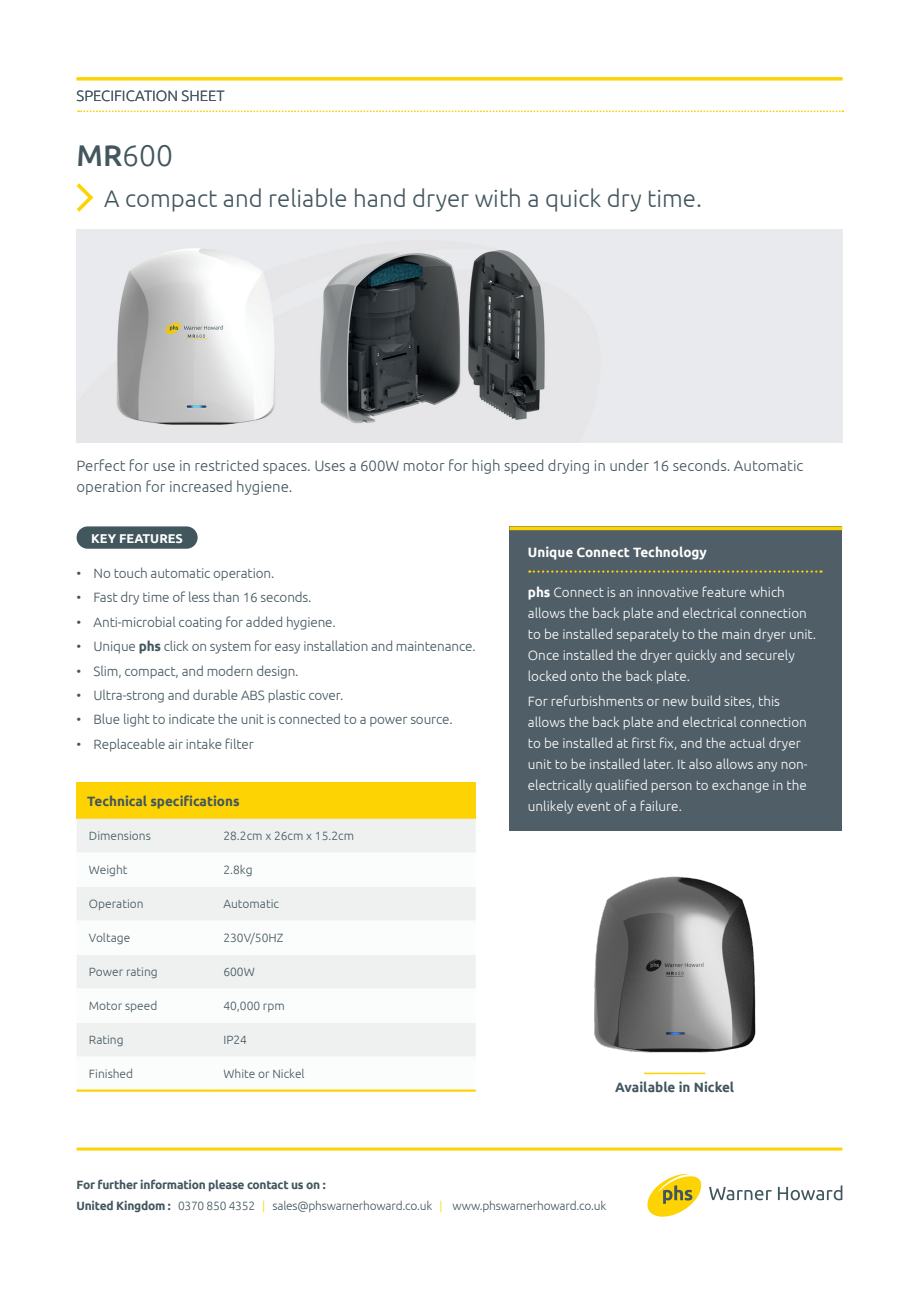
<style>
.page{position:relative;width:919px;height:1289px;background:#fff}
.page>*{position:absolute;margin:0;border:0;box-sizing:border-box;transform-origin:0 0}
.t1{font:300 30px "Ubuntu";color:#42565e}
.t2{font:300 24px "Ubuntu";color:#42565e}
.Category_Name{font:300 15px/21px "Ubuntu";color:#42565e}
.t3{font:300 13.5px/21px "Ubuntu";color:#fff}
.t4{font:300 13.5px "Ubuntu";letter-spacing:-.01em;color:#42565e}
.t5{font:700 13.5px "Ubuntu";color:#42565e}
.t6{font:700 13.5px "Ubuntu";color:#fff}
.t7{font:700 12.75px "Ubuntu";color:#fff}
.t8{font:300 12px "Ubuntu";color:#42565e}
.t9{font:300 12px "Ubuntu";letter-spacing:-.02em;color:#42565e}
.t10{font:700 12px "Ubuntu";letter-spacing:-.02em;color:#42565e}
.s1{font-weight:500}
.s2{font-weight:700}
.s3{color:#fed304}
</style>
<div class="page">
<hr style="left:77px;top:77px;width:765px;height:3px;background:#fed304">
<svg style="left:78px;top:111px;width:765px;height:1px"></svg>
<img style="left:77px;top:229px;width:765px;height:213px">
<svg style="left:77px;top:183px;width:16px;height:29px"></svg>
<div style="left:77px;top:782px;width:398px;height:36px;background:#fed304"></div>
<div style="left:77px;top:818px;width:398px;height:34px;background:#eff1f1"></div>
<svg style="left:77px;top:887px;width:398px;height:169px;fill:#eff1f1"></svg>
<hr style="left:77px;top:1089px;width:134px;height:2px;background:#fed304">
<hr style="left:211px;top:1089px;width:264px;height:2px;background:#fed304">
<div style="left:77px;top:526px;width:121px;height:22px;background:#42565e;border-radius:11px"></div>
<div style="left:509px;top:526px;width:333px;height:305px;background:#4f5e67"></div>
<svg style="left:509px;top:526px;width:333px;height:4px"></svg>
<svg style="left:529px;top:570px;width:292px;height:2px"></svg>
<hr style="left:77px;top:1147px;width:765px;height:3px;background:#fed304">
<svg style="left:647px;top:1173px;width:54px;height:43px"></svg>
<svg style="left:709px;top:1186px;width:62px;height:14px"></svg>
<svg style="left:777px;top:1185px;width:65px;height:15px"></svg>
<img style="left:594px;top:876px;width:161px;height:177px">
<hr style="left:644px;top:1072px;width:61px;height:2px;background:#fed304">
<p class="Category_Name" style="left:77px;top:85px;width:149px">SPECIFICATION SHEET</p>
<p class="t1" style="left:77px;top:137px;width:98px"><span class="s1">MR</span>600</p>
<p class="t2" style="left:104px;top:184px;width:599px">A compact and reliable hand dryer with a quick dry time.</p>
<p class="Category_Name" style="left:77px;top:455px;width:728px">Perfect for use in restricted spaces. Uses a 600W motor for high speed drying in under 16 seconds. Automatic operation for increased hygiene.</p>
<p class="t7" style="left:91px;top:530px;width:93px">KEY FEATURES</p>
<p class="t4" style="left:77px;top:565px;width:199px">• No touch automatic operation.</p>
<p class="t4" style="left:77px;top:589px;width:236px">• Fast dry time of less than 16 seconds.</p>
<p class="t4" style="left:77px;top:613px;width:261px">• Anti-microbial coating for added hygiene.</p>
<p class="t4" style="left:77px;top:638px;width:400px">• Unique <span class="s2">phs</span> click on system for easy installation and maintenance.</p>
<p class="t4" style="left:77px;top:662px;width:223px">• Slim, compact, and modern design.</p>
<p class="t4" style="left:77px;top:687px;width:268px">• Ultra-strong and durable ABS plastic cover.</p>
<p class="t4" style="left:77px;top:711px;width:378px">• Blue light to indicate the unit is connected to a power source.</p>
<p class="t4" style="left:77px;top:735px;width:179px">• Replaceable air intake filter</p>
<p class="t5" style="left:87px;top:793px;width:154px">Technical specifications</p>
<p class="t8" style="left:89px;top:828px;width:63px">Dimensions</p>
<p class="t8" style="left:223px;top:828px;width:132px">28.2cm x 26cm x 15.2cm</p>
<p class="t8" style="left:89px;top:862px;width:40px">Weight</p>
<p class="t8" style="left:223px;top:862px;width:31px">2.8kg</p>
<p class="t8" style="left:89px;top:896px;width:56px">Operation</p>
<p class="t8" style="left:223px;top:896px;width:57px">Automatic</p>
<p class="t8" style="left:89px;top:930px;width:43px">Voltage</p>
<p class="t8" style="left:223px;top:930px;width:61px">230V/50HZ</p>
<p class="t8" style="left:89px;top:964px;width:70px">Power rating</p>
<p class="t8" style="left:223px;top:964px;width:33px">600W</p>
<p class="t8" style="left:89px;top:998px;width:70px">Motor speed</p>
<p class="t8" style="left:223px;top:998px;width:63px">40,000 rpm</p>
<p class="t8" style="left:89px;top:1032px;width:36px">Rating</p>
<p class="t8" style="left:223px;top:1032px;width:25px">IP24</p>
<p class="t8" style="left:89px;top:1066px;width:46px">Finished</p>
<p class="t8" style="left:223px;top:1066px;width:83px">White or Nickel</p>
<p class="t6" style="left:528px;top:544px;width:180px">Unique Connect Technology</p>
<p class="t3" style="left:528px;top:581px;width:290px"><span class="s2">phs</span> Connect is an innovative feature which allows the back plate and electrical connection to be installed separately to the main dryer unit.<br>Once installed the dryer quickly and securely locked onto the back plate.</p>
<p class="t3" style="left:528px;top:690px;width:281px">For refurbishments or new build sites, this allows the back plate and electrical connection to be installed at first fix, and the actual dryer unit to be installed later. It also allows any non&shy;electrically qualified person to exchange in the unlikely event of a failure.</p>
<p class="t5" style="left:615px;top:1078px;width:120px">Available in Nickel</p>
<p class="t10" style="left:77px;top:1177px;width:250px">For further information please contact us on :</p>
<p class="t9" style="left:77px;top:1198px;width:531px"><span class="s2">United Kingdom :</span> 0370 850 4352 <span class="s3">|</span> sales@phswarnerhoward.co.uk <span class="s3">|</span> www.phswarnerhoward.co.uk</p>
</div>
